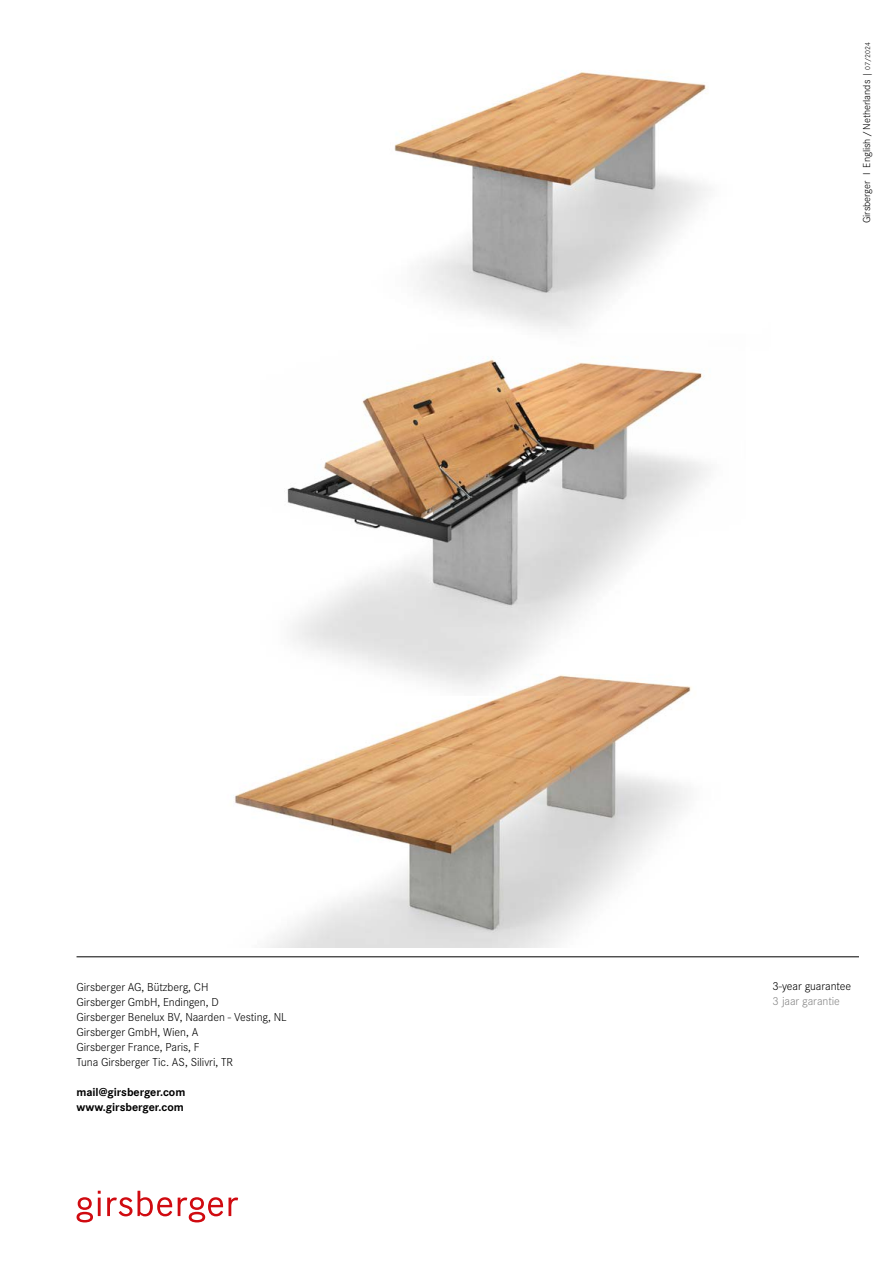
<style>
.page{position:relative;width:893px;height:1263px;background:#fff}
.page>*{position:absolute;margin:0;border:0;box-sizing:border-box;transform-origin:0 0}
.t1{font:300 12px/15px "Corporate S";letter-spacing:-.005em;color:#000}
.t2{font:700 12px/15px "Corporate S";letter-spacing:-.005em;color:#000}
.t3{font:300 12px "Corporate S";letter-spacing:-.005em;color:#878787}
.t4{font:300 10.5px "Corporate S";color:#000}
.s1{font-size:7.5px}
</style>
<div class="page">
<svg style="left:77px;top:1191px;width:161px;height:31px"></svg>
<hr style="left:77px;top:956px;width:782px;height:1px;background:#000">
<img style="left:394px;top:72px;width:314px;height:259px">
<img style="left:287px;top:358px;width:423px;height:306px">
<img style="left:233px;top:664px;width:459px;height:284px">
<p class="t1" style="left:77px;top:980px;width:212px">Girsberger AG, Bützberg, CH<br>Girsberger GmbH, Endingen, D<br>Girsberger Benelux BV, Naarden - Vesting, NL<br>Girsberger GmbH, Wien, A<br>Girsberger France, Paris, F<br>Tuna Girsberger Tic. AS, Silivri, TR</p>
<p class="t2" style="left:77px;top:1085px;width:110px">mail@girsberger.com www.girsberger.com</p>
<p class="t4" style="left:861px;top:223px;width:182px;rotate:-90deg">Girsberger I English/Netherlands | <span class="s1">07/2024</span></p>
<p class="t1" style="left:773px;top:978px;width:80px">3-year guarantee</p>
<p class="t3" style="left:773px;top:994px;width:69px">3 jaar garantie</p>
</div>
